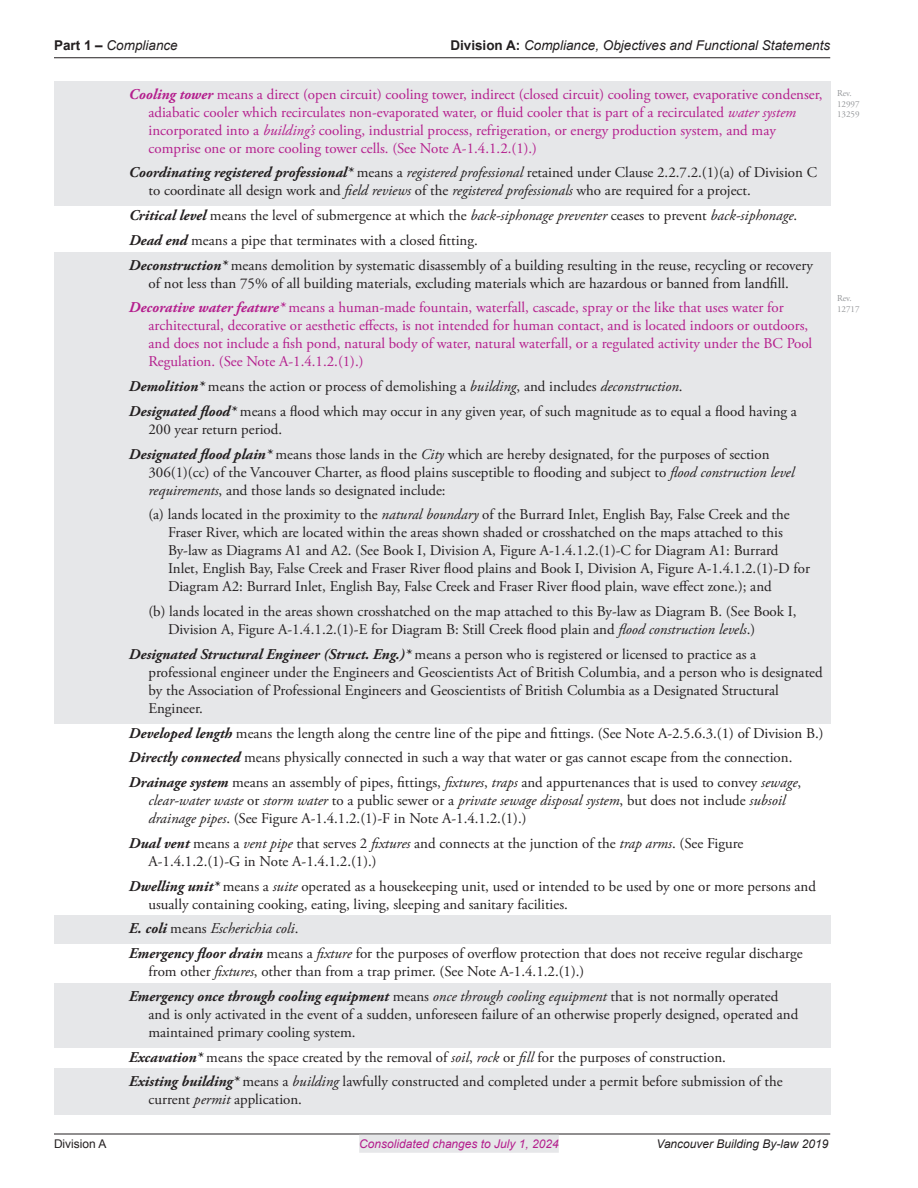
<style>
.page{position:relative;width:918px;height:1188px;background:#fff}
.page>*{position:absolute;margin:0;border:0;box-sizing:border-box;transform-origin:0 0}
.body_-_grey_box__COV{font:15px/18px "Adobe Garamond Pro";color:#231f20}
.body{font:15px/18px "Adobe Garamond Pro";color:#231f20}
.body_-_purple__grey{font:15px/18px "Adobe Garamond Pro";color:#b41e8d}
.body_-_grey_box__COV-2{font:italic 15px "Adobe Garamond Pro";color:#231f20}
.t1{font:italic 13.5px "Arial";color:#231f20}
.t2{font:italic 12px "Arial";color:#b41e8d}
.t3{font:italic 12px "Arial";color:#231f20}
.t4{font:12px "Arial";color:#231f20}
.Revision__COV{font:9px/10.8px "Adobe Garamond Pro";color:#939598}
.s1{font-weight:700;font-style:normal}
.s2{font-weight:700;font-style:italic}
.s3{font-style:italic}
.s4{font-weight:700}
.s5{font-style:normal}
</style>
<div class="page">
<hr style="left:54px;top:57px;width:776px;height:1px;background:#231f20">
<hr style="left:54px;top:1134px;width:776px;height:1px;background:#231f20">
<div style="left:359px;top:1135px;width:200px;height:18px;background:#e6e7e9"></div>
<div style="left:54px;top:81px;width:776px;height:82px;background:#e6e7e9"></div>
<div style="left:54px;top:160px;width:776px;height:46px;background:#e6e7e9"></div>
<div style="left:54px;top:252px;width:776px;height:46px;background:#e6e7e9"></div>
<div style="left:54px;top:295px;width:776px;height:82px;background:#e6e7e9"></div>
<div style="left:54px;top:374px;width:776px;height:28px;background:#e6e7e9"></div>
<div style="left:54px;top:398px;width:776px;height:47px;background:#e6e7e9"></div>
<div style="left:54px;top:441px;width:776px;height:64px;background:#e6e7e9"></div>
<div style="left:54px;top:502px;width:776px;height:100px;background:#e6e7e9"></div>
<div style="left:54px;top:598px;width:776px;height:47px;background:#e6e7e9"></div>
<div style="left:54px;top:641px;width:776px;height:83px;background:#e6e7e9"></div>
<div style="left:54px;top:916px;width:776px;height:28px;background:#e6e7e9"></div>
<div style="left:54px;top:983px;width:776px;height:65px;background:#e6e7e9"></div>
<div style="left:54px;top:1069px;width:776px;height:46px;background:#e6e7e9"></div>
<p class="t1" style="left:54px;top:37px;width:125px"><span class="s1">Part 1 –</span> Compliance</p>
<p class="t1" style="left:450px;top:37px;width:381px"><span class="s1">Division A:</span> Compliance, Objectives and Functional Statements</p>
<p class="body_-_purple__grey" style="left:148px;top:85px;width:676px;text-indent:-20px"><span class="s2">Cooling tower</span> means a direct (open circuit) cooling tower, indirect (closed circuit) cooling tower, evaporative condenser, adiabatic cooler which recirculates non-evaporated water, or fluid cooler that is part of a recirculated <span class="s3">water system </span>incorporated into a <span class="s3">building’s</span> cooling, industrial process, refrigeration, or energy production system, and may comprise one or more cooling tower cells. (See Note A-1.4.1.2.(1).)</p>
<p class="body_-_grey_box__COV" style="left:148px;top:164px;width:670px;text-indent:-20px"><span class="s2">Coordinating registered professional*</span> means a <span class="s3">registered professional</span> retained under Clause 2.2.7.2.(1)(a) of Division C to coordinate all design work and <span class="s3">field reviews</span> of the <span class="s3">registered professionals</span> who are required for a project.</p>
<p class="body" style="left:129px;top:207px;width:670px"><span class="s2">Critical level</span> means the level of submergence at which the <span class="s3">back-siphonage preventer</span> ceases to prevent <span class="s3">back-siphonage</span>.</p>
<p class="body" style="left:129px;top:232px;width:350px"><span class="s2">Dead end</span> means a pipe that terminates with a closed fitting.</p>
<p class="body_-_grey_box__COV" style="left:129px;top:256px;width:686px;text-align:center"><span class="s2">Deconstruction*</span> means demolition by systematic disassembly of a building resulting in the reuse, recycling or recovery of not less than 75% of all building materials, excluding materials which are hazardous or banned from landfill.</p>
<p class="body_-_purple__grey" style="left:148px;top:299px;width:665px;text-indent:-20px"><span class="s2">Decorative water feature*</span> means a human-made fountain, waterfall, cascade, spray or the like that uses water for architectural, decorative or aesthetic effects, is not intended for human contact, and is located indoors or outdoors, and does not include a fish pond, natural body of water, natural waterfall, or a regulated activity under the BC Pool Regulation. (See Note A-1.4.1.2.(1).)</p>
<p class="body_-_grey_box__COV" style="left:129px;top:378px;width:555px"><span class="s2">Demolition*</span> means the action or process of demolishing a <span class="s3">building</span>, and includes <span class="s3">deconstruction</span>.</p>
<p class="body_-_grey_box__COV" style="left:148px;top:403px;width:650px;text-indent:-20px"><span class="s2">Designated flood*</span> means a flood which may occur in any given year, of such magnitude as to equal a flood having a<br>200 year return period.</p>
<p class="body_-_grey_box__COV" style="left:148px;top:445px;width:647px;text-indent:-20px"><span class="s2">Designated flood plain*</span> means those lands in the <span class="s3">City</span> which are hereby designated, for the purposes of section<br>306(1)(cc) of the Vancouver Charter, as flood plains susceptible to flooding and subject to <span class="s3">flood construction level requirements</span>, and those lands so designated include:</p>
<p class="body_-_grey_box__COV" style="left:168px;top:506px;width:644px;text-indent:-20px">(a) lands located in the proximity to the <span class="s3">natural boundary</span> of the Burrard Inlet, English Bay, False Creek and the Fraser River, which are located within the areas shown shaded or crosshatched on the maps attached to this By‑law as Diagrams A1 and A2. (See Book I, Division A, Figure A-1.4.1.2.(1)-C for Diagram A1: Burrard Inlet, English Bay, False Creek and Fraser River flood plains and Book I, Division A, Figure A-1.4.1.2.(1)-D for Diagram A2: Burrard Inlet, English Bay, False Creek and Fraser River flood plain, wave effect zone.); and</p>
<p class="body_-_grey_box__COV" style="left:168px;top:603px;width:630px;text-indent:-20px">(b) lands located in the areas shown crosshatched on the map attached to this By‑law as Diagram B. (See Book I,<br>Division A, Figure A-1.4.1.2.(1)-E for Diagram B: Still Creek flood plain and <span class="s3">flood construction levels</span>.)</p>
<p class="body_-_grey_box__COV" style="left:148px;top:646px;width:676px;text-indent:-20px"><span class="s2">Designated Structural Engineer (Struct. Eng.)*</span> means a person who is registered or licensed to practice as a professional engineer under the Engineers and Geoscientists Act of British Columbia, and a person who is designated by the Association of Professional Engineers and Geoscientists of British Columbia as a Designated Structural Engineer.</p>
<p class="body" style="left:129px;top:724px;width:696px"><span class="s2">Developed length</span> means the length along the centre line of the pipe and fittings. (See Note A-2.5.6.3.(1) of Division B.)</p>
<p class="body" style="left:129px;top:749px;width:665px"><span class="s2">Directly connected</span> means physically connected in such a way that water or gas cannot escape from the connection.</p>
<p class="body" style="left:148px;top:774px;width:654px;text-indent:-20px"><span class="s2">Drainage system</span> means an assembly of pipes, fittings, <span class="s3">fixtures</span>, <span class="s3">traps</span> and appurtenances that is used to convey <span class="s3">sewage</span>, <span class="s3">clear-water waste</span> or <span class="s3">storm water</span> to a public sewer or a <span class="s3">private sewage disposal system</span>, but does not include <span class="s3">subsoil drainage pipes</span>. (See Figure A-1.4.1.2.(1)-F in Note A-1.4.1.2.(1).)</p>
<p class="body" style="left:148px;top:835px;width:596px;text-indent:-20px"><span class="s2">Dual vent</span> means a <span class="s3">vent pipe</span> that serves 2 <span class="s3">fixtures</span> and connects at the junction of the <span class="s3">trap arms</span>. (See Figure<br>A-1.4.1.2.(1)-G in Note A-1.4.1.2.(1).)</p>
<p class="body" style="left:148px;top:877px;width:669px;text-indent:-20px"><span class="s2">Dwelling unit*</span> means a <span class="s3">suite</span> operated as a housekeeping unit, used or intended to be used by one or more persons and usually containing cooking, eating, living, sleeping and sanitary facilities.</p>
<p class="body_-_grey_box__COV-2" style="left:129px;top:920px;width:171px"><span class="s4">E. coli</span> <span class="s5">means</span> Escherichia coli<span class="s5">.</span></p>
<p class="body" style="left:148px;top:945px;width:656px;text-indent:-20px"><span class="s2">Emergency floor drain</span> means a <span class="s3">fixture</span> for the purposes of overflow protection that does not receive regular discharge from other <span class="s3">fixtures</span>, other than from a trap primer. (See Note A-1.4.1.2.(1).)</p>
<p class="body_-_grey_box__COV" style="left:148px;top:988px;width:651px;text-indent:-20px"><span class="s2">Emergency once through cooling equipment</span> means <span class="s3">once through cooling equipment</span> that is not normally operated and is only activated in the event of a sudden, unforeseen failure of an otherwise properly designed, operated and maintained primary cooling system.</p>
<p class="body" style="left:129px;top:1048px;width:598px"><span class="s2">Excavation*</span> means the space created by the removal of <span class="s3">soil</span>, <span class="s3">rock</span> or <span class="s3">fill</span> for the purposes of construction.</p>
<p class="body_-_grey_box__COV" style="left:148px;top:1073px;width:636px;text-indent:-20px"><span class="s2">Existing building*</span> means a <span class="s3">building</span> lawfully constructed and completed under a permit before submission of the current <span class="s3">permit</span> application.</p>
<p class="Revision__COV" style="left:837px;top:88px;width:24px">Rev.<br>12997<br>13259</p>
<p class="Revision__COV" style="left:837px;top:293px;width:24px">Rev.<br>12717</p>
<p class="t4" style="left:54px;top:1135px;width:54px">Division A</p>
<p class="t2" style="left:359px;top:1136px;width:201px">Consolidated changes to July 1, 2024</p>
<p class="t3" style="left:656px;top:1136px;width:173px">Vancouver Building By-law 2019</p>
</div>
